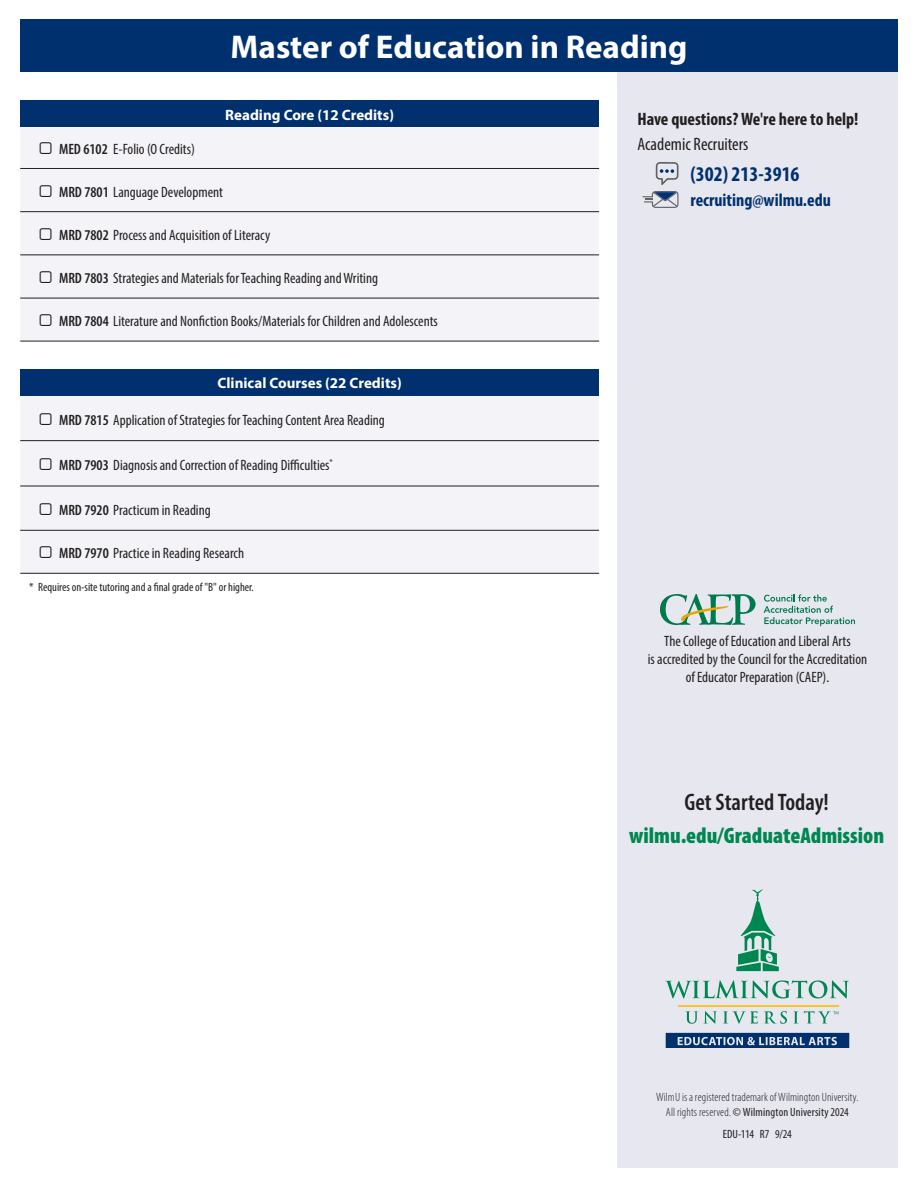
<style>
.page{position:relative;width:918px;height:1188px;background:#fff}
.page>*{position:absolute;margin:0;border:0;box-sizing:border-box;transform-origin:0 0}
.t1{font:700 33px "Myriad Pro";color:#fff}
.t2{font:600 condensed 24px "Myriad Pro";color:#231f20}
.t3{font:900 condensed 22.5px "Myriad Pro";color:#008751}
.t4{font:700 condensed 21px "Myriad Pro";color:#00306e}
.t5{font:700 condensed 18px "Myriad Pro";color:#231f20}
.t6{font:700 condensed 18px "Myriad Pro";color:#00306e}
.t7{font:condensed 18px "Myriad Pro";color:#231f20}
.t8{font:condensed 15px/18px "Myriad Pro";color:#231f20;text-align:center}
.t9{font:700 15px "Myriad Pro";color:#fff}
.t10{font:300 condensed 12px/14.4px "Myriad Pro";letter-spacing:.01em;color:#231f20;text-align:center}
.t11{font:condensed 12px "Myriad Pro";color:#231f20}
.s1{font-weight:600}
.s2{font-weight:400}
</style>
<div class="page">
<div style="left:617px;top:68px;width:281px;height:1100px;background:#e7e7f0"></div>
<svg style="left:656px;top:162px;width:23px;height:23px"></svg>
<svg style="left:643px;top:191px;width:36px;height:17px"></svg>
<svg style="left:685px;top:1011px;width:32px;height:13px"></svg>
<svg style="left:723px;top:1011px;width:35px;height:13px"></svg>
<svg style="left:764px;top:1011px;width:23px;height:13px"></svg>
<svg style="left:665px;top:980px;width:184px;height:18px"></svg>
<hr style="left:678px;top:1005px;width:160px;height:1px;background:#fec422">
<svg style="left:736px;top:890px;width:43px;height:81px"></svg>
<svg style="left:793px;top:1011px;width:46px;height:13px"></svg>
<svg style="left:666px;top:1033px;width:183px;height:15px;background:#315788"></svg>
<svg style="left:660px;top:594px;width:96px;height:31px"></svg>
<svg style="left:764px;top:594px;width:91px;height:32px"></svg>
<div style="left:20px;top:100px;width:579px;height:27px;background:#00306d"></div>
<div style="left:20px;top:128px;width:579px;height:213px;background:#f4f3f7"></div>
<hr style="left:20px;top:168px;width:579px;height:1px;background:#231f20">
<hr style="left:20px;top:211px;width:579px;height:1px;background:#231f20">
<hr style="left:20px;top:255px;width:579px;height:1px;background:#231f20">
<hr style="left:20px;top:298px;width:579px;height:1px;background:#231f20">
<hr style="left:20px;top:341px;width:579px;height:1px;background:#231f20">
<div style="left:20px;top:369px;width:579px;height:27px;background:#00306d"></div>
<div style="left:20px;top:397px;width:579px;height:176px;background:#f4f3f7"></div>
<hr style="left:20px;top:440px;width:579px;height:1px;background:#231f20">
<hr style="left:20px;top:486px;width:579px;height:1px;background:#231f20">
<hr style="left:20px;top:530px;width:579px;height:1px;background:#231f20">
<hr style="left:20px;top:573px;width:579px;height:1px;background:#231f20">
<div style="left:20px;top:20px;width:878px;height:52px;background:#00306d"></div>
<svg style="left:40px;top:142px;width:12px;height:12px"></svg>
<svg style="left:40px;top:185px;width:12px;height:12px"></svg>
<svg style="left:40px;top:228px;width:12px;height:12px"></svg>
<svg style="left:40px;top:271px;width:12px;height:12px"></svg>
<svg style="left:40px;top:314px;width:12px;height:12px"></svg>
<svg style="left:40px;top:413px;width:12px;height:12px"></svg>
<svg style="left:40px;top:458px;width:12px;height:12px"></svg>
<svg style="left:40px;top:503px;width:12px;height:12px"></svg>
<svg style="left:40px;top:546px;width:12px;height:12px"></svg>
<p class="t1" style="left:231px;top:25px;width:458px">Master of Education in Reading</p>
<p class="t9" style="left:225px;top:105px;width:170px">Reading Core (12 Credits)</p>
<p class="t8" style="left:59px;top:140px;width:137px"><span class="s1">MED 6102</span> E-Folio (O Credits)</p>
<p class="t8" style="left:59px;top:182px;width:165px"><span class="s1">MRD 7801</span> Language Development</p>
<p class="t8" style="left:59px;top:226px;width:213px"><span class="s1">MRD 7802</span> Process and Acquisition of Literacy</p>
<p class="t8" style="left:59px;top:269px;width:321px"><span class="s1">MRD 7803</span> Strategies and Materials for Teaching Reading and Writing</p>
<p class="t8" style="left:59px;top:312px;width:380px"><span class="s1">MRD 7804</span> Literature and Nonfiction Books/Materials for Children and Adolescents</p>
<p class="t9" style="left:218px;top:374px;width:186px">Clinical Courses (22 Credits)</p>
<p class="t8" style="left:59px;top:411px;width:327px"><span class="s1">MRD 7815</span> Application of Strategies for Teaching Content Area Reading</p>
<p class="t8" style="left:59px;top:456px;width:275px"><span class="s1">MRD 7903</span> Diagnosis and Correction of Reading Difficulties<sup>*</sup></p>
<p class="t8" style="left:59px;top:500px;width:153px"><span class="s1">MRD 7920</span> Practicum in Reading</p>
<p class="t8" style="left:59px;top:544px;width:187px"><span class="s1">MRD 7970</span> Practice in Reading Research</p>
<p class="t11" style="left:29px;top:580px;width:226px">* Requires on-site tutoring and a final grade of "B" or higher.</p>
<p class="t5" style="left:638px;top:107px;width:223px">Have questions? We're here to help!</p>
<p class="t7" style="left:638px;top:133px;width:113px">Academic Recruiters</p>
<p class="t4" style="left:691px;top:161px;width:111px">(302) 213-3916</p>
<p class="t6" style="left:691px;top:189px;width:142px">recruiting@wilmu.edu</p>
<p class="t8" style="left:648px;top:632px;width:221px">The College of Education and Liberal Arts<br>is accredited by the Council for the Accreditation of Educator Preparation (CAEP).</p>
<p class="t2" style="left:685px;top:787px;width:146px">Get Started Today!</p>
<p class="t3" style="left:629px;top:821px;width:257px">wilmu.edu/GraduateAdmission</p>
<p class="t10" style="left:656px;top:1090px;width:204px">WilmU is a registered trademark of Wilmington University.<br>All rights reserved. <span class="s2">© Wilmington University 2024</span></p>
<p class="t11" style="left:723px;top:1127px;width:71px">EDU-114 R7 9/24</p>
</div>
